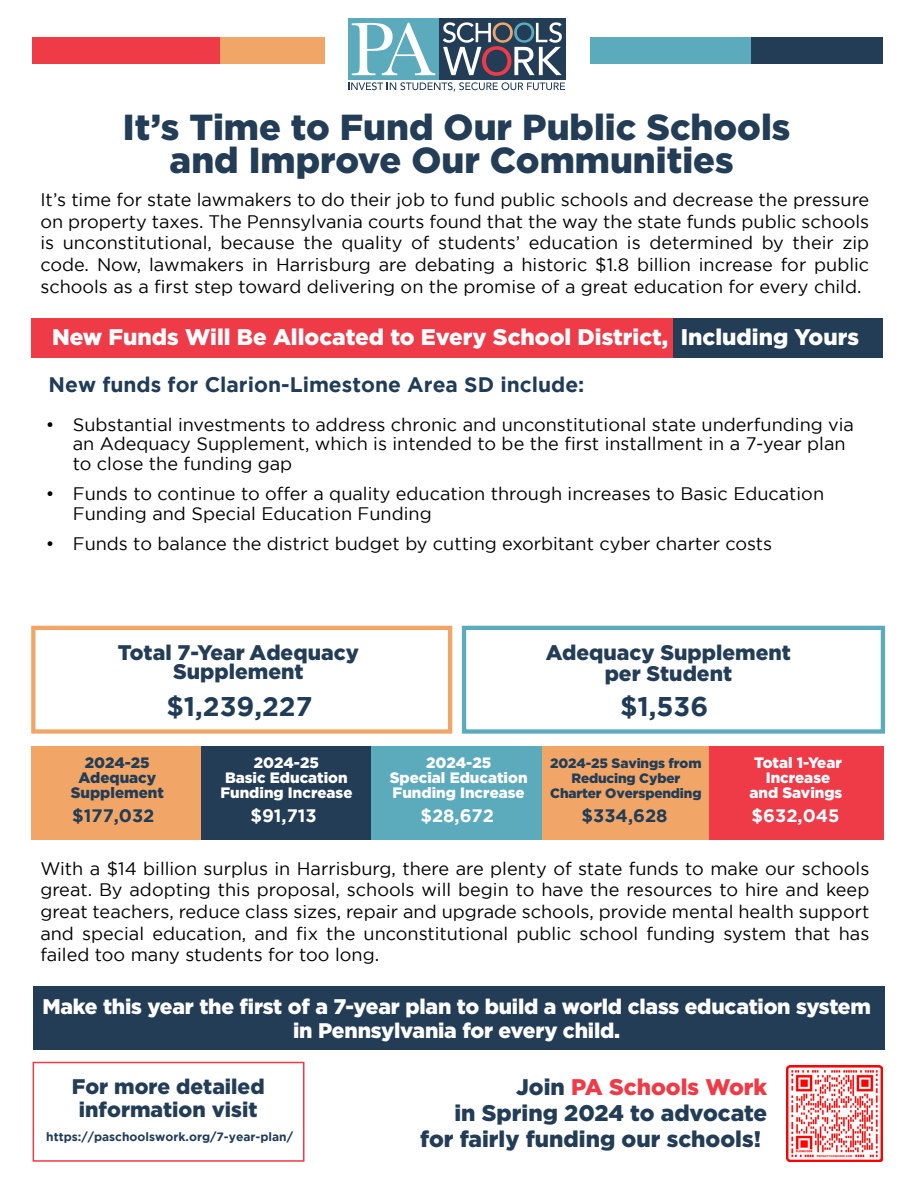
<style>
.page{position:relative;width:918px;height:1188px;background:#fff}
.page>*{position:absolute;margin:0;border:0;box-sizing:border-box;transform-origin:0 0}
.t1{font:900 36.15px/33.2px "Gotham";color:#233d56;text-align:center}
.t2{font:700 27px "Gotham";color:#203c57}
.t3{font:900 22.65px/25.7px "Gotham";color:#233d56;text-align:right}
.t4{font:900 22.65px "Gotham";color:#fff}
.t5{font:900 21.15px/24.2px "Gotham";letter-spacing:-.01em;color:#fff;text-align:center}
.t6{font:900 21.15px/19px "Gotham";color:#233d56;text-align:center}
.t7{font:700 21px "Gotham";color:#203c57}
.t8{font:18.15px/21.8px "Gotham";color:#000;text-align:justify}
.t9{font:700 18px "Gotham";color:#fff}
.t10{font:700 18px "Gotham";color:#203c57}
.t11{font:900 15.15px/15.1px "Gotham";color:#fff;text-align:center}
.t12{font:900 15.15px/15.1px "Gotham";color:#233d56;text-align:center}
.t13{font:900 13.5px/15.1px "Gotham";letter-spacing:-.01em;color:#233d56;text-align:center}
.t14{font:700 12px "Gotham";color:#203c57}
.s1{color:#ef3a48}
</style>
<div class="page">
<div style="left:32px;top:318px;width:851px;height:39px;background:#ef3a48"></div>
<div style="left:33px;top:986px;width:852px;height:64px;background:#233d56"></div>
<div style="left:33px;top:1062px;width:271px;height:100px;border:2px solid #ef3a48"></div>
<div style="left:674px;top:318px;width:209px;height:39px;background:#233d56"></div>
<div style="left:32px;top:37px;width:293px;height:27px;background:#ef3a48"></div>
<div style="left:220px;top:37px;width:105px;height:27px;background:#f1a667"></div>
<div style="left:590px;top:37px;width:293px;height:27px;background:#5cabbd"></div>
<div style="left:752px;top:37px;width:131px;height:27px;background:#233d56"></div>
<div style="left:348px;top:18px;width:92px;height:61px;background:#5cabbd"></div>
<div style="left:439px;top:18px;width:126px;height:61px;background:#233d56"></div>
<svg style="left:443px;top:22px;width:119px;height:54px"></svg>
<svg style="left:352px;top:23px;width:83px;height:52px"></svg>
<svg style="left:348px;top:82px;width:217px;height:9px"></svg>
<div style="left:31px;top:626px;width:421px;height:108px;border:4px solid #f1a667"></div>
<div style="left:462px;top:626px;width:423px;height:108px;border:4px solid #5cabbd"></div>
<div style="left:31px;top:746px;width:171px;height:94px;background:#f1a667"></div>
<div style="left:201px;top:746px;width:171px;height:94px;background:#233d56"></div>
<div style="left:372px;top:746px;width:170px;height:94px;background:#5cabbd"></div>
<div style="left:542px;top:746px;width:170px;height:94px;background:#f1a667"></div>
<div style="left:710px;top:746px;width:174px;height:94px;background:#ef3a48"></div>
<img style="left:787px;top:1066px;width:96px;height:96px">
<h1 class="t1" style="left:123px;top:110px;width:669px">It’s Time to Fund Our Public Schools and Improve Our Communities</h1>
<p class="t8" style="left:40px;top:188px;width:831px">It’s time for state lawmakers to do their job to fund public schools and decrease the pressure on property taxes. The Pennsylvania courts found that the way the state funds public schools is unconstitutional, because the quality of students’ education is determined by their zip code. Now, lawmakers in Harrisburg are debating a historic $1.8 billion increase for public schools as a first step toward delivering on the promise of a great education for every child.</p>
<p class="t4" style="left:52px;top:324px;width:808px">New Funds Will Be Allocated to Every School District, Including Yours</p>
<p class="t7" style="left:49px;top:372px;width:537px">New funds for Clarion-Limestone Area SD include:</p>
<p class="t8" style="left:73px;top:414px;width:783px;line-height:19.6px;text-align:left;text-indent:-27px">• Substantial investments to address chronic and unconstitutional state underfunding via an Adequacy Supplement, which is intended to be the first installment in a 7-year plan to close the funding gap</p>
<p class="t8" style="left:73px;top:483px;width:753px;line-height:19.6px;text-indent:-27px">• Funds to continue to offer a quality education through increases to Basic Education<br>Funding and Special Education Funding</p>
<p class="t8" style="left:46px;top:532px;width:728px">• Funds to balance the district budget by cutting exorbitant cyber charter costs</p>
<p class="t6" style="left:118px;top:642px;width:243px">Total 7-Year Adequacy<br>Supplement</p>
<p class="t6" style="left:546px;top:641px;width:247px;line-height:21.1px">Adequacy Supplement per Student</p>
<h2 class="t2" style="left:166px;top:691px;width:148px">$1,239,227</h2>
<h2 class="t2" style="left:620px;top:691px;width:90px">$1,536</h2>
<p class="t12" style="left:71px;top:755px;width:95px">2024-25<br>Adequacy<br>Supplement</p>
<p class="t11" style="left:220px;top:755px;width:134px">2024-25<br>Basic Education<br>Funding Increase</p>
<p class="t11" style="left:390px;top:755px;width:139px">2024-25<br>Special Education<br>Funding Increase</p>
<p class="t11" style="left:750px;top:755px;width:94px">Total 1-Year<br>Increase and Savings</p>
<p class="t13" style="left:550px;top:756px;width:153px">2024-25 Savings from<br>Reducing Cyber<br>Charter Overspending</p>
<p class="t10" style="left:72px;top:805px;width:84px">$177,032</p>
<p class="t9" style="left:250px;top:805px;width:68px">$91,713</p>
<p class="t9" style="left:420px;top:805px;width:75px">$28,672</p>
<p class="t10" style="left:582px;top:805px;width:88px">$334,628</p>
<p class="t9" style="left:752px;top:805px;width:89px">$632,045</p>
<p class="t8" style="left:40px;top:857px;width:831px">With a $14 billion surplus in Harrisburg, there are plenty of state funds to make our schools great. By adopting this proposal, schools will begin to have the resources to hire and keep great teachers, reduce class sizes, repair and upgrade schools, provide mental health support and special education, and fix the unconstitutional public school funding system that has failed too many students for too long.</p>
<p class="t5" style="left:42px;top:994px;width:830px">Make this year the first of a 7-year plan to build a world class education system in Pennsylvania for every child.</p>
<p class="t6" style="left:72px;top:1074px;width:194px;line-height:23.1px">For more detailed information visit</p>
<p class="t3" style="left:420px;top:1074px;width:349px">Join <span class="s1">PA Schools Work<br></span>in Spring 2024 to advocate for fairly funding our schools!</p>
<p class="t14" style="left:46px;top:1130px;width:248px">https://paschoolswork.org/7-year-plan/</p>
</div>
